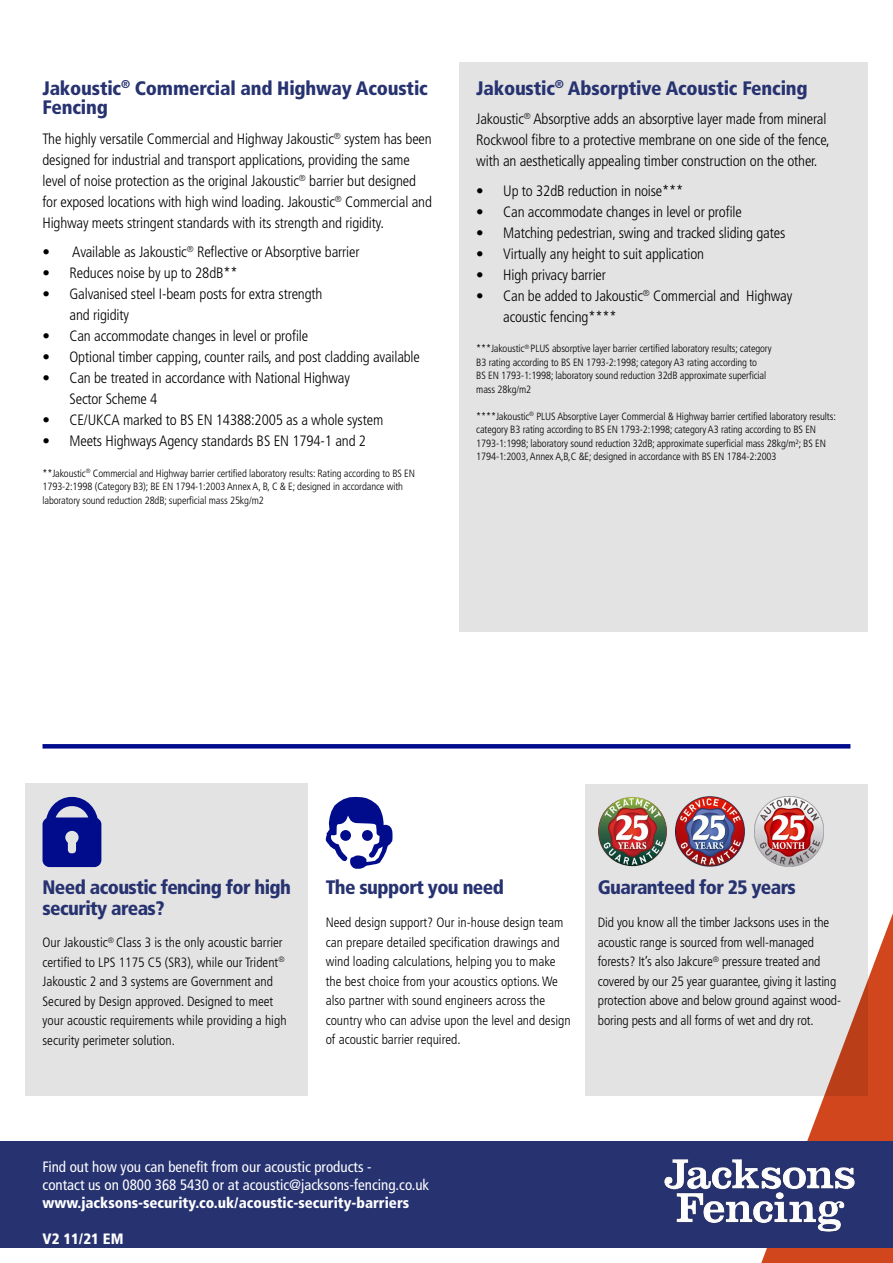
<style>
.page{position:relative;width:893px;height:1263px;background:#fff}
.page>*{position:absolute;margin:0;border:0;box-sizing:border-box;transform-origin:0 0}
.t1{font:900 condensed 19.5px/19.5px "Frutiger LT Std";letter-spacing:-.02em;color:#273270}
.t2{font:300 condensed 15px/21px "Frutiger LT Std";letter-spacing:-.01em;color:#000}
.t3{font:condensed 15px/18px "Frutiger LT Std";color:#fff}
.t4{font:900 condensed 15px "Frutiger LT Std";color:#fff}
.t5{font:300 condensed 13.5px/19.5px "Frutiger LT Std";color:#000}
.t6{font:300 condensed 10.5px/13.5px "Frutiger LT Std";letter-spacing:-.01em;color:#000}
</style>
<div class="page">
<svg style="left:756px;top:879px;width:137px;height:384px;fill:#d1461c"></svg>
<div style="left:0;top:1142px;width:893px;height:106px;background:#273270"></div>
<div style="left:459px;top:62px;width:408px;height:569px;background:#e3e3e3"></div>
<div style="left:26px;top:783px;width:282px;height:313px;background:#e3e3e3"></div>
<div style="left:585px;top:784px;width:282px;height:312px;background:#e3e3e3"></div>
<svg style="left:43px;top:797px;width:58px;height:70px;background:#333c9f"></svg>
<svg style="left:326px;top:797px;width:66px;height:72px"></svg>
<div style="left:340px;top:830px;width:11px;height:11px;background:#000c8c;border-radius:50%"></div>
<div style="left:362px;top:830px;width:11px;height:11px;background:#000c8c;border-radius:50%"></div>
<img style="left:676px;top:797px;width:69px;height:69px">
<img style="left:598px;top:797px;width:69px;height:69px">
<img style="left:754px;top:797px;width:69px;height:69px">
<svg style="left:43px;top:744px;width:807px;height:4px;background:#040f8d"></svg>
<img style="left:664px;top:1159px;width:190px;height:73px">
<h1 class="t1" style="left:43px;top:78px;width:387px">Jakoustic<sup>®</sup> Commercial and Highway Acoustic<br>Fencing</h1>
<p class="t2" style="left:43px;top:128px;width:391px">The highly versatile Commercial and Highway Jakoustic<sup>®</sup> system has been designed for industrial and transport applications, providing the same level of noise protection as the original Jakoustic<sup>®</sup> barrier but designed for exposed locations with high wind loading. Jakoustic<sup>®</sup> Commercial and Highway meets stringent standards with its strength and rigidity.</p>
<p class="t2" style="left:43px;top:242px;width:319px">• Available as Jakoustic<sup>®</sup> Reflective or Absorptive barrier</p>
<p class="t2" style="left:43px;top:263px;width:197px">• Reduces noise by up to 28dB**</p>
<p class="t2" style="left:70px;top:284px;width:254px;text-indent:-27px">• Galvanised steel I-beam posts for extra strength and rigidity</p>
<p class="t2" style="left:43px;top:326px;width:267px">• Can accommodate changes in level or profile</p>
<p class="t2" style="left:43px;top:347px;width:379px">• Optional timber capping, counter rails, and post cladding available</p>
<p class="t2" style="left:70px;top:368px;width:282px;text-indent:-27px">• Can be treated in accordance with National Highway<br>Sector Scheme 4</p>
<p class="t2" style="left:43px;top:410px;width:342px">• CE/UKCA marked to BS EN 14388:2005 as a whole system</p>
<p class="t2" style="left:43px;top:431px;width:325px">• Meets Highways Agency standards BS EN 1794-1 and 2</p>
<p class="t6" style="left:43px;top:466px;width:374px">**Jakoustic<sup>®</sup> Commercial and Highway barrier certified laboratory results: Rating according to BS EN<br>1793-2:1998 (Category B3); BE EN 1794-1:2003 Annex A, B, C &amp; E; designed in accordance with laboratory sound reduction 28dB; superficial mass 25kg/m2</p>
<h1 class="t1" style="left:476px;top:78px;width:333px">Jakoustic<sup>®</sup> Absorptive Acoustic Fencing</h1>
<p class="t2" style="left:476px;top:109px;width:355px">Jakoustic<sup>®</sup> Absorptive adds an absorptive layer made from mineral<br>Rockwool fibre to a protective membrane on one side of the fence, with an aesthetically appealing timber construction on the other.</p>
<p class="t2" style="left:476px;top:180px;width:209px">• Up to 32dB reduction in noise***</p>
<p class="t2" style="left:476px;top:201px;width:267px">• Can accommodate changes in level or profile</p>
<p class="t2" style="left:476px;top:222px;width:311px">• Matching pedestrian, swing and tracked sliding gates</p>
<p class="t2" style="left:476px;top:243px;width:229px">• Virtually any height to suit application</p>
<p class="t2" style="left:476px;top:264px;width:131px">• High privacy barrier</p>
<p class="t2" style="left:503px;top:285px;width:291px;text-indent:-27px">• Can be added to Jakoustic<sup>®</sup> Commercial and Highway acoustic fencing****</p>
<p class="t6" style="left:476px;top:342px;width:297px">***Jakoustic<sup>®</sup> PLUS absorptive layer barrier certified laboratory results; category B3 rating according to BS EN 1793-2:1998; category A3 rating according to<br>BS EN 1793-1:1998; laboratory sound reduction 32dB approximate superficial mass 28kg/m2</p>
<p class="t6" style="left:476px;top:409px;width:361px">****Jakoustic<sup>®</sup> PLUS Absorptive Layer Commercial &amp; Highway barrier certified laboratory results: category B3 rating according to BS EN 1793-2:1998; category A3 rating according to BS EN 1793-1:1998; laboratory sound reduction 32dB; approximate superficial mass 28kg/m²; BS EN 1794-1:2003, Annex A,B,C &amp;E; designed in accordance with BS EN 1784-2:2003</p>
<h1 class="t1" style="left:43px;top:877px;width:250px;line-height:21px">Need acoustic fencing for high security areas?</h1>
<h1 class="t1" style="left:326px;top:878px;width:180px">The support you need</h1>
<p class="t5" style="left:326px;top:913px;width:246px">Need design support? Our in-house design team can prepare detailed specification drawings and wind loading calculations, helping you to make the best choice from your acoustics options. We also partner with sound engineers across the country who can advise upon the level and design of acoustic barrier required.</p>
<p class="t5" style="left:43px;top:933px;width:246px">Our Jakoustic<sup>®</sup> Class 3 is the only acoustic barrier certified to LPS 1175 C5 (SR3), while our Trident<sup>® </sup>Jakoustic 2 and 3 systems are Government and Secured by Design approved. Designed to meet your acoustic requirements while providing a high security perimeter solution.</p>
<h1 class="t1" style="left:598px;top:878px;width:199px">Guaranteed for 25 years</h1>
<p class="t5" style="left:598px;top:913px;width:245px">Did you know all the timber Jacksons uses in the acoustic range is sourced from well-managed forests? It’s also Jakcure<sup>®</sup> pressure treated and covered by our 25 year guarantee, giving it lasting protection above and below ground against wood&shy;boring pests and all forms of wet and dry rot.</p>
<p class="t3" style="left:43px;top:1158px;width:388px">Find out how you can benefit from our acoustic products -<br>contact us on 0800 368 5430 or at acoustic@jacksons-fencing.co.uk</p>
<p class="t4" style="left:43px;top:1194px;width:368px">www.jacksons-security.co.uk/acoustic-security-barriers</p>
<p class="t4" style="left:43px;top:1230px;width:82px">V2 11/21 EM</p>
</div>
